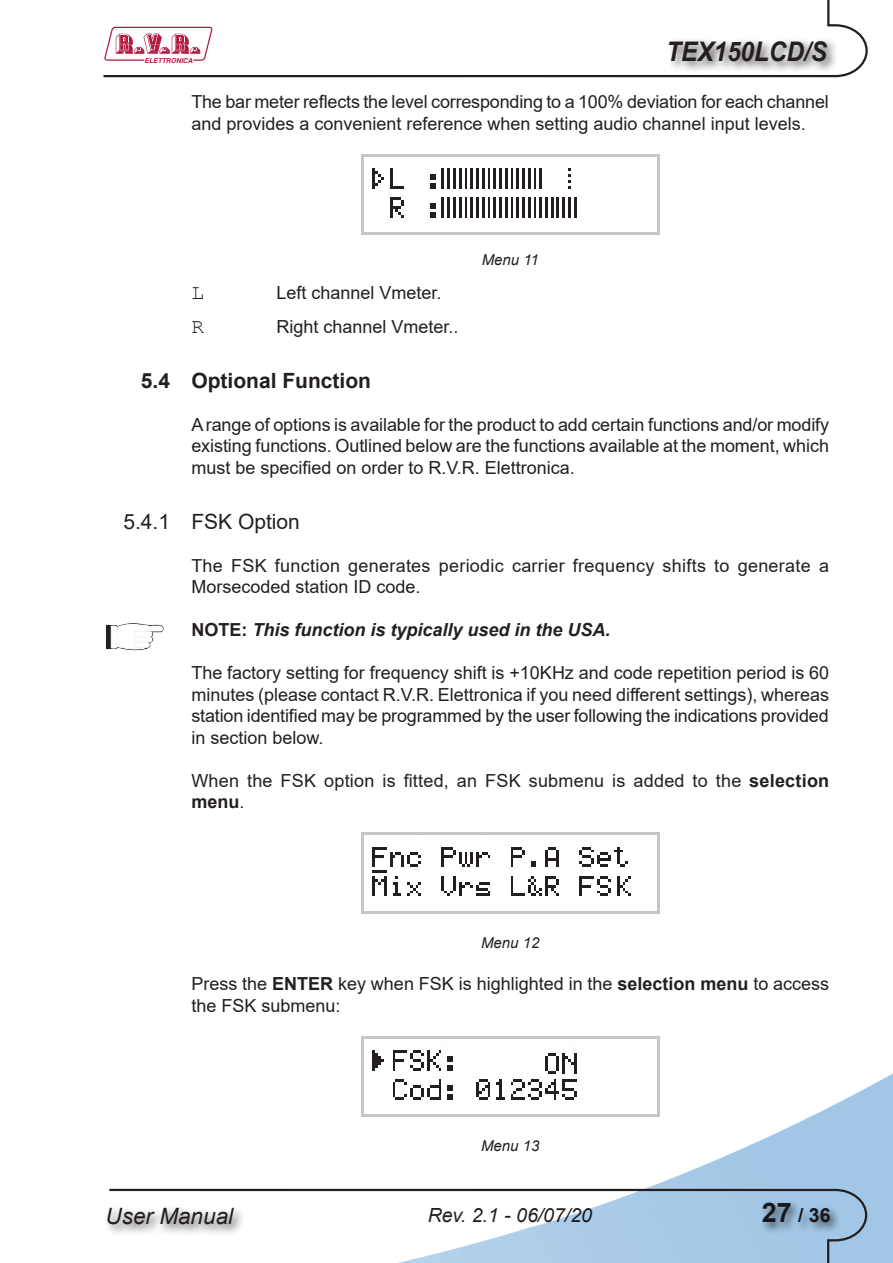
<style>
.page{position:relative;width:893px;height:1263px;background:#fff}
.page>*{position:absolute;margin:0;border:0;box-sizing:border-box;transform-origin:0 0}
.t1{font:italic 700 27px "Arial";color:#241f1f;scale:.9 1}
.t2{font:italic 22.5px "Arial";color:#241f1f}
.t3{font:700 21px "Arial";color:#241f1f}
.t4{font:21px "Arial";color:#241f1f}
.t5{font:21px "Courier New";color:#241f1f}
.t6{font:italic 19.5px "Arial";color:#241f1f}
.t7{font:700 19.5px "Arial";color:#241f1f}
.t8{font:18px/21.6px "Arial";color:#241f1f}
.t9{font:italic 700 18px "Arial";color:#241f1f}
.t10{font:italic 15px "Arial";color:#241f1f}
.t11{font:italic 700 6.75px "Helvetica";color:#b21a3f}
.s1{font-style:normal}
.s2{font-weight:700}
.s3{font-size:27px}
</style>
<div class="page">
<img style="left:361px;top:1036px;width:532px;height:227px">
<svg style="left:103px;top:0;width:765px;height:78px"></svg>
<svg style="left:109px;top:1188px;width:759px;height:75px"></svg>
<div style="left:666px;top:38px;width:173px;height:36px;background:#241f1f;opacity:.75"></div>
<svg style="left:104px;top:27px;width:108px;height:34px"></svg>
<div style="left:760px;top:1199px;width:82px;height:35px;background:#241f1f;opacity:.75"></div>
<div style="left:105px;top:1205px;width:141px;height:31px;background:#241f1f;opacity:.75"></div>
<img style="left:361px;top:154px;width:298px;height:81px">
<svg style="left:106px;top:624px;width:57px;height:26px"></svg>
<img style="left:361px;top:833px;width:298px;height:80px">
<img style="left:361px;top:1037px;width:298px;height:80px">
<p class="t11" style="left:144px;top:56px;width:50px">ELETTRONICA</p>
<h1 class="t1" style="left:666px;top:34px;width:180px">TEX150LCD/S</h1>
<p class="t8" style="left:191px;top:91px;width:639px">The bar meter reflects the level corresponding to a 100% deviation for each channel and provides a convenient reference when setting audio channel input levels.</p>
<p class="t10" style="left:482px;top:250px;width:59px">Menu 11</p>
<p class="t5" style="left:191px;top:280px;width:14px">L</p>
<p class="t8" style="left:276px;top:282px;width:167px">Left channel Vmeter.</p>
<p class="t5" style="left:191px;top:313px;width:14px">R</p>
<p class="t8" style="left:276px;top:316px;width:184px">Right channel Vmeter..</p>
<p class="t3" style="left:141px;top:366px;width:232px">5.4 Optional Function</p>
<p class="t8" style="left:191px;top:413px;width:639px;text-align:justify">A range of options is available for the product to add certain functions and/or modify existing functions. Outlined below are the functions available at the moment, which must be specified on order to R.V.R. Elettronica.</p>
<p class="t4" style="left:123px;top:507px;width:178px">5.4.1 FSK Option</p>
<p class="t8" style="left:191px;top:554px;width:639px">The FSK function generates periodic carrier frequency shifts to generate a<br>Morsecoded station ID code.</p>
<p class="t9" style="left:191px;top:618px;width:421px"><span class="s1">NOTE:</span> This function is typically used in the USA.</p>
<p class="t8" style="left:191px;top:662px;width:639px;text-align:justify">The factory setting for frequency shift is +10KHz and code repetition period is 60 minutes (please contact R.V.R. Elettronica if you need different settings), whereas station identified may be programmed by the user following the indications provided in section below.</p>
<p class="t8" style="left:191px;top:769px;width:639px">When the FSK option is fitted, an FSK submenu is added to the <span class="s2">selection menu</span>.</p>
<p class="t10" style="left:481px;top:932px;width:60px">Menu 12</p>
<p class="t8" style="left:191px;top:973px;width:639px">Press the <span class="s2">ENTER</span> key when FSK is highlighted in the <span class="s2">selection menu</span> to access the FSK submenu:</p>
<p class="t10" style="left:481px;top:1136px;width:60px">Menu 13</p>
<p class="t2" style="left:106px;top:1202px;width:129px">User Manual</p>
<p class="t6" style="left:428px;top:1203px;width:166px">Rev. 2.1 - 06/07/20</p>
<p class="t7" style="left:762px;top:1202px;width:70px"><span class="s3">27</span> / 36</p>
</div>
